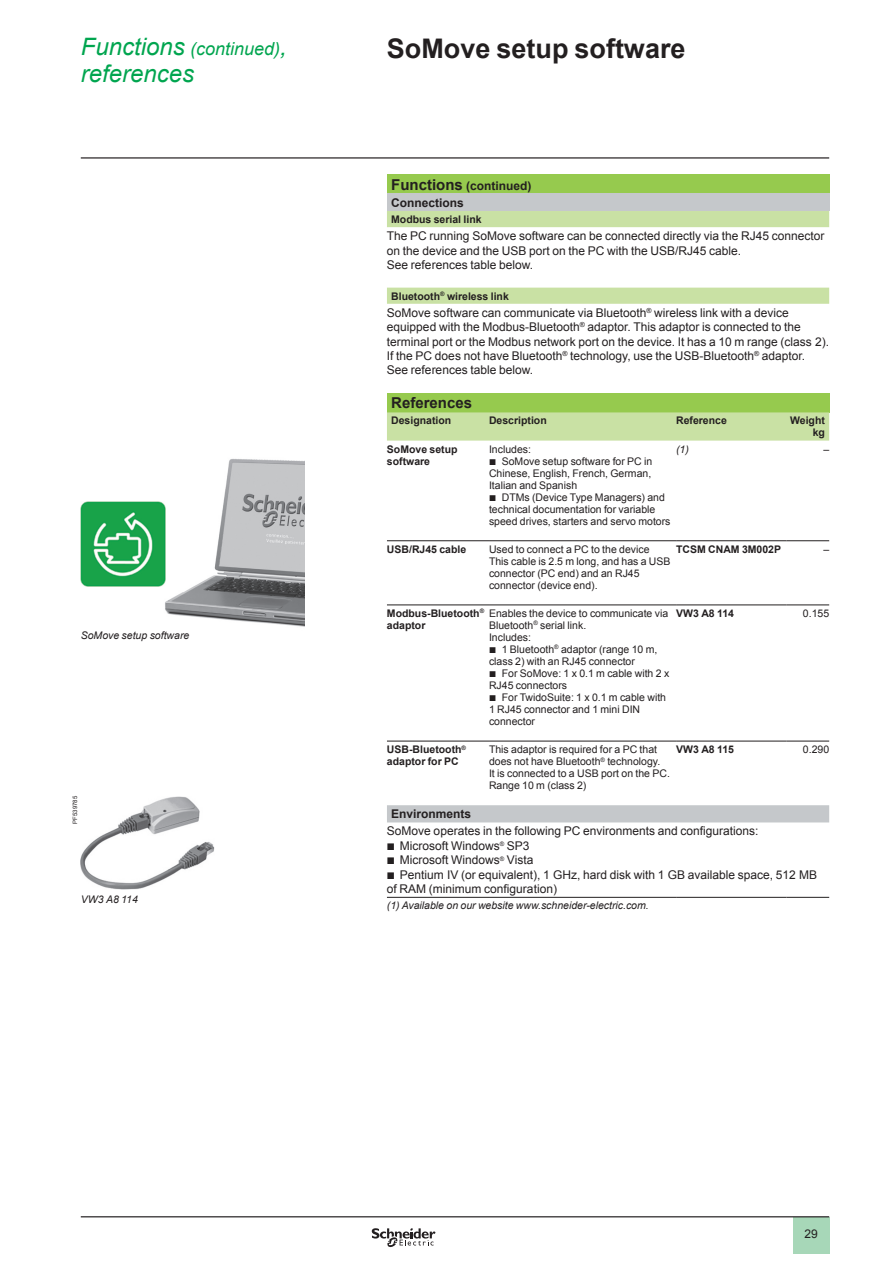
<style>
.page{position:relative;width:893px;height:1263px;background:#fff}
.page>*{position:absolute;margin:0;border:0;box-sizing:border-box;transform-origin:0 0}
.t1{font:700 27px "Arial";color:#231f20}
.t2{font:italic 24px "Arial";color:#00a54f}
.t3{font:italic 18px "Arial";color:#00a54f}
.t4{font:700 15px "Arial";color:#231f20}
.t5{font:12px/14.4px "Arial";color:#231f20}
.t6{font:700 12px/17.2px "Arial";color:#231f20}
.t7{font:10.5px/12px "Arial";color:#231f20}
.t8{font:700 10.5px/12px "Arial";color:#231f20}
.t9{font:italic 10.5px "Arial";color:#231f20}
.t10{font:10.5px "Graph Schneider";color:#231f20}
.t11{font:6px "Arial";color:#231f20}
.s1{font-size:24px}
.s2{font-size:15px}
.s3{font-family:"Graph Schneider"}
</style>
<div class="page">
<hr style="left:81px;top:157px;width:748px;height:2px;background:#231f20">
<div style="left:793px;top:1217px;width:36px;height:37px;background:#a7d7b8"></div>
<hr style="left:81px;top:1216px;width:748px;height:1px;background:#231f20">
<svg style="left:372px;top:1228px;width:63px;height:20px"></svg>
<div style="left:387px;top:174px;width:442px;height:20px;background:#96ca4e"></div>
<div style="left:387px;top:194px;width:442px;height:17px;background:#c5c8cb"></div>
<svg style="left:387px;top:211px;width:442px;height:93px"></svg>
<div style="left:387px;top:393px;width:442px;height:19px;background:#96ca4e"></div>
<div style="left:387px;top:412px;width:442px;height:29px;background:#c9e1a4"></div>
<div style="left:387px;top:805px;width:442px;height:17px;background:#c5c8cb"></div>
<hr style="left:489px;top:540px;width:187px;height:1px;background:#231f20">
<hr style="left:489px;top:605px;width:187px;height:1px;background:#231f20">
<hr style="left:489px;top:741px;width:187px;height:1px;background:#231f20">
<hr style="left:676px;top:540px;width:111px;height:1px;background:#231f20">
<hr style="left:676px;top:605px;width:111px;height:1px;background:#231f20">
<hr style="left:676px;top:741px;width:111px;height:1px;background:#231f20">
<hr style="left:787px;top:540px;width:42px;height:1px;background:#231f20">
<hr style="left:787px;top:605px;width:42px;height:1px;background:#231f20">
<hr style="left:787px;top:741px;width:42px;height:1px;background:#231f20">
<hr style="left:387px;top:540px;width:102px;height:1px;background:#231f20">
<hr style="left:387px;top:605px;width:102px;height:1px;background:#231f20">
<hr style="left:387px;top:741px;width:102px;height:1px;background:#231f20">
<hr style="left:387px;top:897px;width:102px;height:1px;background:#231f20">
<hr style="left:489px;top:897px;width:187px;height:1px;background:#231f20">
<hr style="left:676px;top:897px;width:111px;height:1px;background:#231f20">
<hr style="left:787px;top:897px;width:42px;height:1px;background:#231f20">
<img style="left:81px;top:797px;width:133px;height:93px">
<img style="left:159px;top:459px;width:145px;height:168px">
<img style="left:81px;top:502px;width:85px;height:85px">
<h3 class="t3" style="left:81px;top:37px;width:208px"><span class="s1">Functions</span> (continued)<span class="s1">,</span></h3>
<h2 class="t2" style="left:81px;top:58px;width:115px">references</h2>
<p class="t9" style="left:81px;top:629px;width:110px">SoMove setup software</p>
<p class="t11" style="left:71px;top:824px;width:29px;rotate:-90deg">PF539785</p>
<p class="t9" style="left:81px;top:893px;width:59px">VW3 A8 114</p>
<h1 class="t1" style="left:387px;top:30px;width:300px">SoMove setup software</h1>
<p class="t6" style="left:391px;top:177px;width:142px"><span class="s2">Functions</span> (continued)<br>Connections</p>
<p class="t8" style="left:391px;top:214px;width:92px">Modbus serial link</p>
<p class="t5" style="left:387px;top:229px;width:439px">The PC running SoMove software can be connected directly via the RJ45 connector on the device and the USB port on the PC with the USB/RJ45 cable.<br>See references table below.</p>
<p class="t8" style="left:391px;top:290px;width:119px">Bluetooth<sup>®</sup> wireless link</p>
<p class="t5" style="left:387px;top:305px;width:444px">SoMove software can communicate via Bluetooth<sup>®</sup> wireless link with a device equipped with the Modbus-Bluetooth<sup>®</sup> adaptor. This adaptor is connected to the terminal port or the Modbus network port on the device. It has a 10 m range (class 2).<br>If the PC does not have Bluetooth<sup>®</sup> technology, use the USB-Bluetooth<sup>®</sup> adaptor.<br>See references table below.</p>
<p class="t4" style="left:391px;top:393px;width:82px">References</p>
<p class="t8" style="left:391px;top:415px;width:62px">Designation</p>
<p class="t8" style="left:489px;top:415px;width:59px">Description</p>
<p class="t8" style="left:676px;top:415px;width:52px">Reference</p>
<p class="t8" style="left:790px;top:415px;width:36px;text-align:right">Weight kg</p>
<p class="t8" style="left:387px;top:443px;width:72px">SoMove setup software</p>
<p class="t7" style="left:489px;top:443px;width:44px">Includes:</p>
<p class="t9" style="left:676px;top:442px;width:14px">(1)</p>
<p class="t7" style="left:823px;top:443px;width:7px">–</p>
<p class="t7" style="left:502px;top:455px;width:152px">SoMove setup software for PC in</p>
<p class="t7" style="left:489px;top:467px;width:164px">Chinese, English, French, German,</p>
<p class="t7" style="left:489px;top:479px;width:90px">Italian and Spanish</p>
<p class="t7" style="left:502px;top:491px;width:165px">DTMs (Device Type Managers) and</p>
<p class="t7" style="left:489px;top:503px;width:168px">technical documentation for variable</p>
<p class="t7" style="left:489px;top:515px;width:183px">speed drives, starters and servo motors</p>
<p class="t10" style="left:489px;top:454px;width:9px">b</p>
<p class="t10" style="left:489px;top:490px;width:9px">b</p>
<p class="t8" style="left:387px;top:543px;width:81px">USB/RJ45 cable</p>
<p class="t7" style="left:489px;top:543px;width:183px">Used to connect a PC to the device<br>This cable is 2.5 m long, and has a USB connector (PC end) and an RJ45 connector (device end).</p>
<p class="t8" style="left:676px;top:543px;width:107px">TCSM CNAM 3M002P</p>
<p class="t7" style="left:823px;top:543px;width:7px">–</p>
<p class="t8" style="left:387px;top:607px;width:99px">Modbus-Bluetooth<sup>® </sup>adaptor</p>
<p class="t7" style="left:489px;top:607px;width:181px">Enables the device to communicate via<br>Bluetooth<sup>®</sup> serial link.<br>Includes:</p>
<p class="t7" style="left:489px;top:643px;width:170px;text-indent:13px">1 Bluetooth<sup>®</sup> adaptor (range 1 0 m, class 2) with an RJ45 connector</p>
<p class="t7" style="left:489px;top:667px;width:182px;text-indent:13px">For SoMove: 1 x 0.1 m cable with 2 x<br>RJ45 connectors</p>
<p class="t7" style="left:489px;top:691px;width:179px;text-indent:13px">For TwidoSuite: 1 x 0.1 m cable with<br>1 RJ45 connector and 1 mini DIN connector</p>
<p class="t8" style="left:676px;top:607px;width:59px">VW3 A8 114</p>
<p class="t7" style="left:803px;top:607px;width:28px">0.1 55</p>
<p class="t10" style="left:489px;top:643px;width:9px">b</p>
<p class="t10" style="left:489px;top:667px;width:9px">b</p>
<p class="t10" style="left:489px;top:691px;width:9px">b</p>
<p class="t8" style="left:387px;top:744px;width:81px">USB-Bluetooth<sup>® </sup>adaptor for PC</p>
<p class="t7" style="left:489px;top:743px;width:180px">This adaptor is required for a PC that does not have Bluetooth<sup>®</sup> technology.<br>It is connected to a USB port on the PC.<br>Range 1 0 m (class 2)</p>
<p class="t8" style="left:676px;top:744px;width:59px">VW3 A8 115</p>
<p class="t7" style="left:803px;top:743px;width:28px">0.290</p>
<p class="t6" style="left:391px;top:806px;width:82px">Environments</p>
<p class="t5" style="left:387px;top:824px;width:432px">SoMove operates in the following PC environments and configurations:<br><span class="s3">b</span> Microsoft Windows<sup>®</sup> SP3<br><span class="s3">b</span> Microsoft Windows<sup>®</sup> Vista<br><span class="s3">b</span> Pentium IV (or equivalent), 1 GHz, hard disk with 1 GB available space, 512 MB of RAM (minimum configuration)</p>
<p class="t9" style="left:387px;top:899px;width:262px">(1) Available on our website www. schneider-electric. com.</p>
<p class="t5" style="left:804px;top:1227px;width:15px">29</p>
</div>
